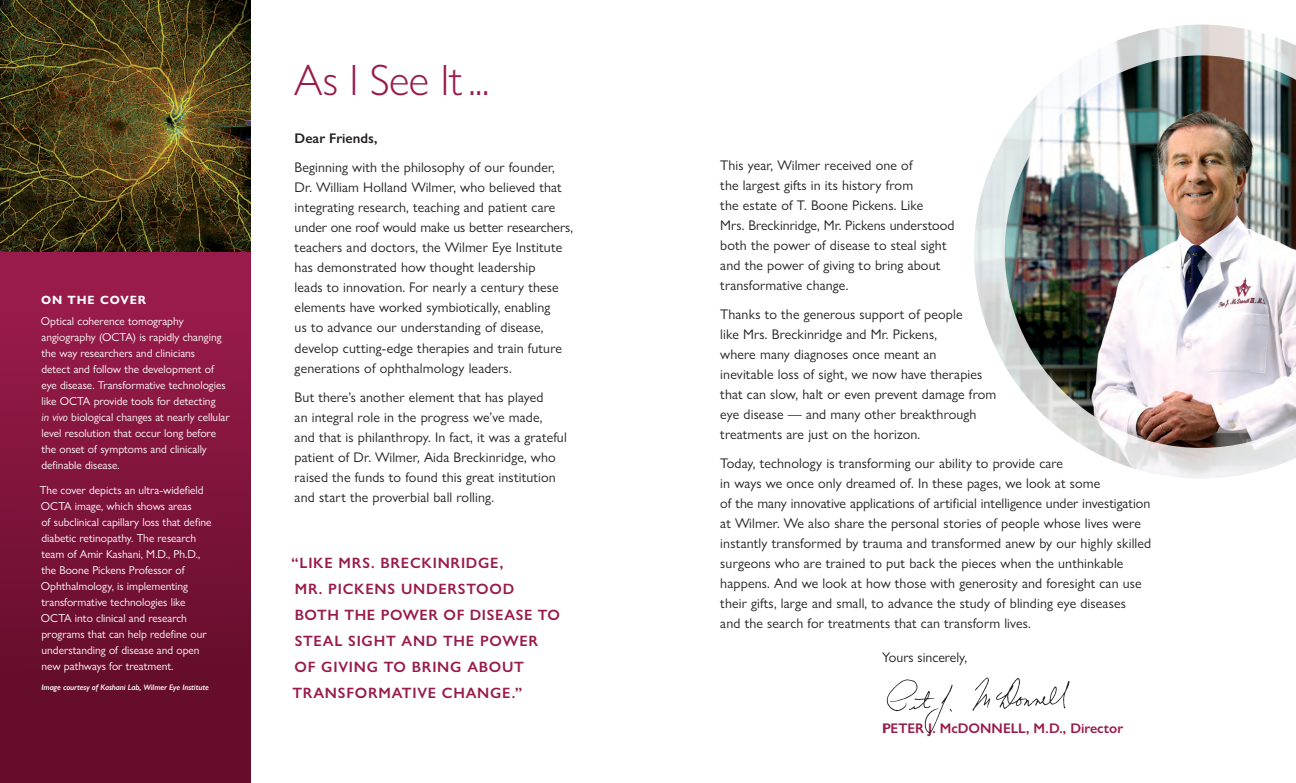
<style>
.page{position:relative;width:1296px;height:783px;background:#fff}
.page>*{position:absolute;margin:0;border:0;box-sizing:border-box;transform-origin:0 0}
.t1{font:300 44px "Gill Sans Nova";letter-spacing:-.01em;color:#981b4c}
.subhead_2{font:600 15px/26px "Gill Sans Nova";letter-spacing:.05em;color:#981b4c}
.t2{font:14px/20px "Gill Sans Nova";letter-spacing:.01em;color:#231f20}
.t3{font:600 14px "Gill Sans Nova";color:#981b4c}
.t4{font:600 14px "Gill Sans Nova";color:#231f20}
.t5{font:700 12px "Gill Sans Nova";letter-spacing:.075em;color:#fff}
.t6{font:11.5px/16px "Gill Sans Nova";color:#fff}
.t7{font:italic 600 8px "Gill Sans Nova";letter-spacing:-.01em;color:#fff}
.s1{font-style:italic}
</style>
<div class="page">
<svg style="left:0;top:252px;width:250px;height:531px;background:#7c133a"></svg>
<img style="left:974px;top:25px;width:322px;height:453px">
<img style="left:1005px;top:55px;width:291px;height:393px">
<img style="left:886px;top:677px;width:184px;height:56px">
<img style="left:0;top:0;width:250px;height:252px">
<p class="t5" style="left:41px;top:293px;width:107px">ON THE COVER</p>
<p class="t6" style="left:41px;top:313px;width:190px">Optical coherence tomography angiography (OCTA) is rapidly changing the way researchers and clinicians<br>detect and follow the development of eye disease. Transformative technologies like OCTA provide tools for detecting<br><span class="s1">in vivo</span> biological changes at nearly cellular level resolution that occur long before the onset of symptoms and clinically definable disease.</p>
<p class="t6" style="left:40px;top:482px;width:173px">The cover depicts an ultra-widefield OCTA image, which shows areas<br>of subclinical capillary loss that define diabetic retinopathy. The research team of Amir Kashani, M.D., Ph.D., the Boone Pickens Professor of Ophthalmology, is implementing transformative technologies like OCTA into clinical and research programs that can help redefine our understanding of disease and open new pathways for treatment.</p>
<p class="t7" style="left:42px;top:682px;width:169px">Image courtesy of Kashani Lab, Wilmer Eye Institute</p>
<p class="t1" style="left:294px;top:53px;width:197px">As I See It ...</p>
<p class="t4" style="left:295px;top:130px;width:85px">Dear Friends,</p>
<p class="t2" style="left:295px;top:158px;width:280px">Beginning with the philosophy of our founder, Dr. William Holland Wilmer, who believed that integrating research, teaching and patient care under one roof would make us better researchers, teachers and doctors, the Wilmer Eye Institute has demonstrated how thought leadership<br>leads to innovation. For nearly a century these elements have worked symbiotically, enabling<br>us to advance our understanding of disease, develop cutting-edge therapies and train future generations of ophthalmology leaders.</p>
<p class="t2" style="left:295px;top:387px;width:274px">But there’s another element that has played<br>an integral role in the progress we’ve made,<br>and that is philanthropy. In fact, it was a grateful patient of Dr. Wilmer, Aida Breckinridge, who raised the funds to found this great institution and start the proverbial ball rolling.</p>
<p class="subhead_2" style="left:292px;top:550px;width:270px">“LIKE MRS. BRECKINRIDGE,<br>MR. PICKENS UNDERSTOOD<br>BOTH THE POWER OF DISEASE TO<br>STEAL SIGHT AND THE POWER<br>OF GIVING TO BRING ABOUT<br>TRANSFORMATIVE CHANGE.”</p>
<p class="t2" style="left:720px;top:155px;width:236px">This year, Wilmer received one of<br>the largest gifts in its history from<br>the estate of T. Boone Pickens. Like<br>Mrs. Breckinridge, Mr. Pickens understood both the power of disease to steal sight and the power of giving to bring about transformative change.</p>
<p class="t2" style="left:720px;top:304px;width:277px">Thanks to the generous support of people<br>like Mrs. Breckinridge and Mr. Pickens,<br>where many diagnoses once meant an<br>inevitable loss of sight, we now have therapies that can slow, halt or even prevent damage from eye disease — and many other breakthrough treatments are just on the horizon.</p>
<p class="t2" style="left:720px;top:453px;width:432px">Today, technology is transforming our ability to provide care<br>in ways we once only dreamed of. In these pages, we look at some<br>of the many innovative applications of artificial intelligence under investigation at Wilmer. We also share the personal stories of people whose lives were instantly transformed by trauma and transformed anew by our highly skilled surgeons who are trained to put back the pieces when the unthinkable happens. And we look at how those with generosity and foresight can use their gifts, large and small, to advance the study of blinding eye diseases<br>and the search for treatments that can transform lives.</p>
<p class="t2" style="left:882px;top:647px;width:86px">Yours sincerely,</p>
<p class="t3" style="left:882px;top:719px;width:242px">PETER J. McDONNELL, M.D., Director</p>
</div>
